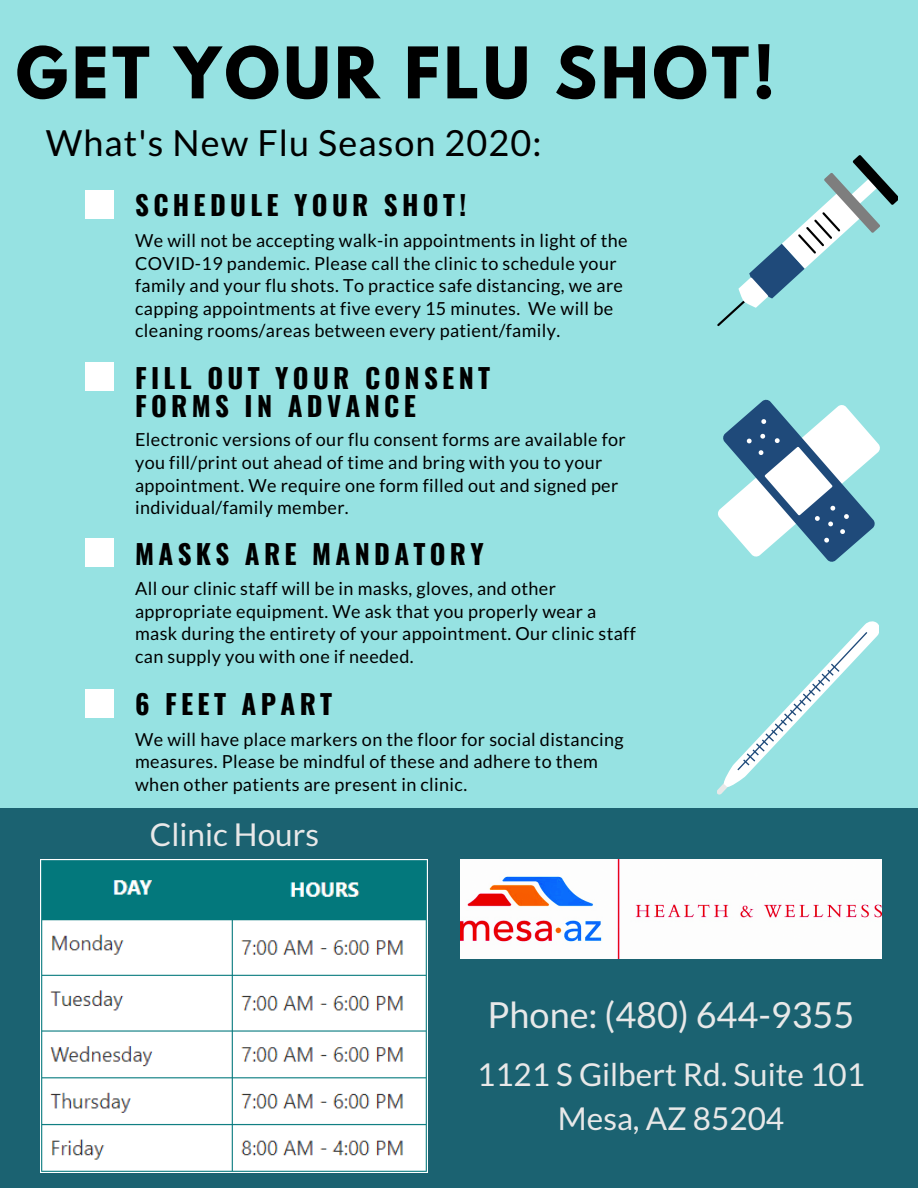
<style>
.page{position:relative;width:918px;height:1188px;background:#96e2e2}
.page>*{position:absolute;margin:0;border:0;box-sizing:border-box;transform-origin:0 0}
.t1{font:700 63px "League Spartan";letter-spacing:.06em;color:#000}
.t2{font:36px "Lato";letter-spacing:.03em;color:#000}
.t3{font:36px "Lato";color:#e8e8e8}
.t4{font:31.5px/43.8px "Lato";color:#e8e8e8;text-align:center}
.t5{font:700 27px/27.9px "Oswald";letter-spacing:.16em;color:#000}
.t6{font:18px/22.5px "Lato";letter-spacing:.02em;color:#000}
</style>
<div class="page">
<svg style="left:718px;top:400px;width:162px;height:162px"></svg>
<svg style="left:718px;top:155px;width:180px;height:171px"></svg>
<div style="left:85px;top:190px;width:29px;height:29px;background:#fff"></div>
<div style="left:85px;top:362px;width:29px;height:29px;background:#fff"></div>
<div style="left:85px;top:538px;width:29px;height:29px;background:#fff"></div>
<div style="left:85px;top:689px;width:29px;height:29px;background:#fff"></div>
<div style="left:0;top:808px;width:918px;height:380px;background:#1b6271"></div>
<svg style="left:718px;top:621px;width:161px;height:174px"></svg>
<svg style="left:737px;top:632px;width:130px;height:138px"></svg>
<img style="left:461px;top:859px;width:421px;height:99px">
<img style="left:41px;top:859px;width:387px;height:313px">
<h1 class="t1" style="left:16px;top:42px;width:761px">GET YOUR FLU SHOT!</h1>
<h2 class="t2" style="left:46px;top:121px;width:497px">What's New Flu Season 2020:</h2>
<h3 class="t5" style="left:135px;top:190px;width:333px">SCHEDULE YOUR SHOT!</h3>
<p class="t6" style="left:135px;top:229px;width:494px">We will not be accepting walk-in appointments in light of the COVID-19 pandemic. Please call the clinic to schedule your family and your flu shots. To practice safe distancing, we are capping appointments at five every 15 minutes. We will be cleaning rooms/areas between every patient/family.</p>
<h3 class="t5" style="left:135px;top:363px;width:357px">FILL OUT YOUR CONSENT<br>FORMS IN ADVANCE</h3>
<p class="t6" style="left:135px;top:428px;width:492px">Electronic versions of our flu consent forms are available for you fill/print out ahead of time and bring with you to your appointment. We require one form filled out and signed per individual/family member.</p>
<h3 class="t5" style="left:135px;top:539px;width:350px">MASKS ARE MANDATORY</h3>
<p class="t6" style="left:135px;top:577px;width:502px">All our clinic staff will be in masks, gloves, and other appropriate equipment. We ask that you properly wear a mask during the entirety of your appointment. Our clinic staff can supply you with one if needed.</p>
<h3 class="t5" style="left:135px;top:689px;width:199px">6 FEET APART</h3>
<p class="t6" style="left:135px;top:728px;width:490px">We will have place markers on the floor for social distancing measures. Please be mindful of these and adhere to them when other patients are present in clinic.</p>
<h3 class="t4" style="left:150px;top:812px;width:171px">Clinic Hours</h3>
<h2 class="t3" style="left:488px;top:992px;width:368px">Phone: (480) 644-9355</h2>
<h3 class="t4" style="left:477px;top:1052px;width:389px">1121 S Gilbert Rd. Suite 101<br>Mesa, AZ 85204</h3>
</div>
